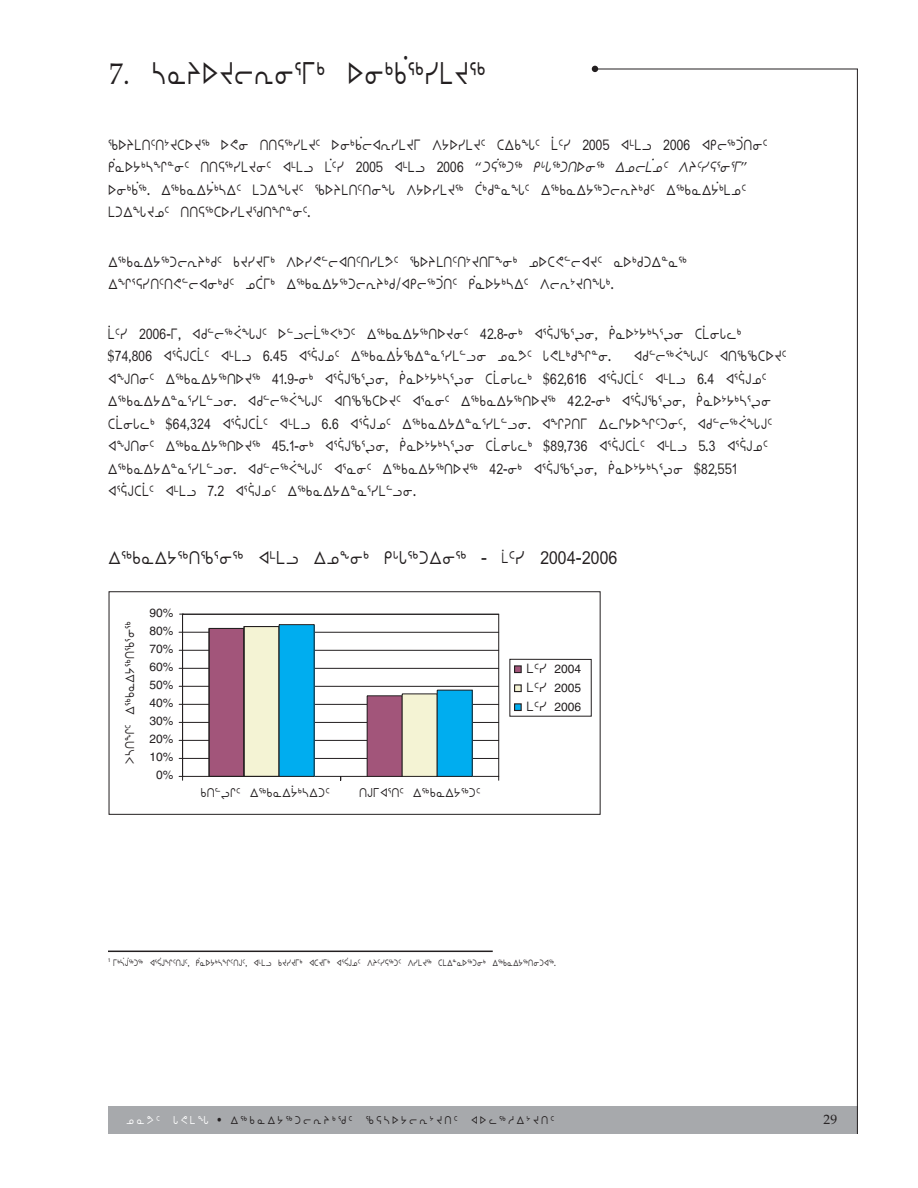
<style>
.page{position:relative;width:918px;height:1188px;background:#fff}
.page>*{position:absolute;margin:0;border:0;box-sizing:border-box;transform-origin:0 0}
.t1{font:33px "Nunacom";color:#231f20;scale:.8 1}
.t2{font:19.5px "Nunacom";color:#231f20;scale:.9 1}
.t3{font:15.75px/22.5px "Nunacom";color:#231f20;scale:.85 1}
.t4{font:13.5px "Nunacom";color:#231f20;scale:.9 1}
.t5{font:13.5px "Palatino";color:#231f20}
.t6{font:12px/19px "Helvetica";color:#231f20;text-align:justify}
.t7{font:12px "Nunacom";letter-spacing:.195em;color:#231f20;scale:.9 1}
.t8{font:9.75px "Nunacom";color:#231f20;scale:.8 1}
.s1{font-family:"Palatino";font-size:30px}
.s2{font-family:"Palatino";font-size:14.25px}
.s3{font-style:italic}
.s4{font-family:"Arial"}
.s5{font-family:"Palatino"}
.s6{font-size:15.75px}
.s7{font-family:"Nunacom";font-size:14.1px}
.s8{color:#fff}
.s9{font-family:"Helvetica"}
</style>
<div class="page">
<hr style="left:108px;top:951px;width:385px;height:1px;background:#231f20">
<div style="left:108px;top:1107px;width:749px;height:27px;background:#a7a9ac"></div>
<hr style="left:108px;top:69px;width:750px;height:1px;background:#231f20">
<hr style="left:857px;top:69px;width:1px;height:1065px;background:#231f20">
<div style="left:108px;top:54px;width:486px;height:64px;background:#fff"></div>
<svg style="left:592px;top:66px;width:6px;height:6px"></svg>
<div style="left:109px;top:591px;width:492px;height:224px;border:1px solid #231f20"></div>
<hr style="left:179px;top:758px;width:320px;height:1px;background:#231f20">
<hr style="left:179px;top:740px;width:320px;height:1px;background:#231f20">
<hr style="left:179px;top:722px;width:320px;height:1px;background:#231f20">
<hr style="left:179px;top:704px;width:320px;height:1px;background:#231f20">
<hr style="left:179px;top:686px;width:320px;height:1px;background:#231f20">
<hr style="left:179px;top:668px;width:320px;height:1px;background:#231f20">
<hr style="left:179px;top:650px;width:320px;height:1px;background:#231f20">
<hr style="left:179px;top:632px;width:320px;height:1px;background:#231f20">
<div style="left:182px;top:614px;width:317px;height:163px;border:1px solid #231f20"></div>
<div style="left:209px;top:628px;width:35px;height:148px;background:#a2557a"></div>
<div style="left:209px;top:628px;width:35px;height:148px;border:1px solid #231f20"></div>
<div style="left:367px;top:696px;width:35px;height:80px;background:#a2557a"></div>
<div style="left:367px;top:695px;width:36px;height:82px;border:1px solid #231f20"></div>
<div style="left:244px;top:627px;width:35px;height:149px;background:#f4f3d4"></div>
<div style="left:244px;top:626px;width:35px;height:150px;border:1px solid #231f20"></div>
<div style="left:402px;top:694px;width:35px;height:82px;background:#f4f3d4"></div>
<div style="left:279px;top:625px;width:35px;height:151px;background:#00adef"></div>
<div style="left:437px;top:690px;width:35px;height:86px;background:#00adef"></div>
<div style="left:437px;top:690px;width:36px;height:87px;border:1px solid #231f20"></div>
<hr style="left:182px;top:614px;width:1px;height:162px;background:#231f20">
<div style="left:509px;top:659px;width:83px;height:58px;border:1px solid #231f20"></div>
<div style="left:515px;top:666px;width:6px;height:7px;background:#a2557a"></div>
<div style="left:514px;top:665px;width:8px;height:8px;border:1px solid #231f20"></div>
<div style="left:515px;top:685px;width:6px;height:7px;background:#f4f3d4"></div>
<div style="left:514px;top:684px;width:8px;height:8px;border:1px solid #231f20"></div>
<svg style="left:516px;top:705px;width:4px;height:4px"></svg>
<div style="left:514px;top:703px;width:8px;height:8px;border:1px solid #231f20"></div>
<h1 class="t1" style="left:110px;top:53px;width:472px"><span class="s1">7.</span> NNPSJOEI3U4 SI4+V6YMJ6</h1>
<p class="t3" style="left:108px;top:133px;width:778px">CSPMT5T0JBSJ6 S?I TTC6YMJ5 SI4+VOXEYMJU W/SYMJ5 BWVZ5 ]M5Y @))% X7ML @))^ XRO6+GTI5 +RNS/4NQ8I5 TTC6YMJI5 X7ML +M5Y @))% X7ML @))^ <span class="s2">“</span><span class="s3">G+C6G6 R[Z6GTSI6 WKO+MK5 WP5YC3I3U</span><span class="s2">” </span>SI4+V6. W6VNW+/4NW5 MGWZJ5 CSPMT5TIZ W/SYMJ6 +B4F8NZ5 W6VNW/6GOEP4F5 W6VNW+/4MK5<br>MGWZJK5 TTC6BSYMJDTQ8I5.</p>
<p class="t3" style="left:108px;top:250px;width:683px">W6VNW/6GOEP4F5 VJYJU4 WSY?9OXT5TYMK5 CSPMT5T0JTU1I4 KSB?9OXJ5 NS4FGW8N6<br>WQ3CYT5T?9OXI4F5 K+BU4 W6VNW/6GOEP4F\XRO6+GT5 +RNS/4NW5 WOE0JTZ4.</p>
<p class="t3" style="left:108px;top:322px;width:747px">]M5Y @))^<span class="s4">-</span>U, XF9O6+XZA5 S9LO]M6X4G5 W6VNW/6TSJI5 $@.*<span class="s4">-</span>I4 X3}CAC3LI, }RNS0/4N3LI B]MIZM4 <span class="s5">$</span>&amp;$,*)^ X3}CAB]M5 X7ML ^.$% X3}CAK5 W6VNW]/CW8N3YM9LI KNK5 Z?M4FQ8I.</p>
<p class="t3" style="left:108px;top:344px;width:800px;text-indent:525px">XF9O6+XZA5 XTCCBSJ5<br>XATI5 W6VNW/6TSJ6 $!.(<span class="s4">-</span>I4 X3}CAC3LI, }RNS0/4N3LI B]MIZM4 <span class="s5">$</span>^@,^~!^ X3}CAB]M5 X7ML ^.$ X3}CAK5<br>W6VNW/W8N3YM9LI. XF9O6+XZA5 XTCCBSJ5 X3NI5 W6VNW/6TSJ6 $@.@<span class="s4">-</span>I4 X3}CAC3LI, }RNS0/4N3LI B]MIZM4 <span class="s5">$</span>^$,#@$ X3}CAB]M5 X7ML ^.^ X3}CAK5 W6VNW/W8N3YM9LI. XQDTU WMQ/SQ5GI5, XF9O6+XZA5<br>XATI5 W6VNW/6TSJ6 $%.!<span class="s4">-</span>I4 X3}CAC3LI, }RNS0/4N3LI B]MIZM4 <span class="s5">$</span>*(,&amp;#^ X3}CAB]M5 X7ML %.# X3}CAK5<br>W6VNW/W8N3YM9LI. XF9O6+XZA5 X3NI5 W6VNW/6TSJ6 $@<span class="s4">-</span>I4 X3}CAC3LI, }RNS0/4N3LI <span class="s5">$</span>*@,%%!<br>X3}CAB]M5 X7ML &amp;.@ X3}CAK5 W6VNW/W8N3YM9LI.</p>
<p class="t2" style="left:108px;top:546px;width:568px">W6VNW/6TC3I6 X7ML WK1I4 R[Z6GWI6 <span class="s4">-</span> <span class="s6">]M</span>5Y @))$<span class="s4">-</span>@))^</p>
<p class="t4" style="left:122px;top:764px;width:160px;rotate:-90deg">SNTQ5 W6VNW/6TC3I6</p>
<p class="t6" style="left:149px;top:605px;width:26px">90%</p>
<p class="t6" style="left:149px;top:623px;width:26px">80%</p>
<p class="t6" style="left:149px;top:641px;width:26px">70%</p>
<p class="t6" style="left:149px;top:659px;width:26px">60%</p>
<p class="t6" style="left:149px;top:677px;width:26px">50%</p>
<p class="t6" style="left:149px;top:695px;width:26px">40%</p>
<p class="t6" style="left:149px;top:713px;width:26px">30%</p>
<p class="t6" style="left:149px;top:731px;width:26px">20%</p>
<p class="t6" style="left:149px;top:749px;width:26px">10%</p>
<p class="t6" style="left:156px;top:767px;width:19px">0%</p>
<p class="t4" style="left:201px;top:785px;width:145px">VT9LQ5 W6VNW]/4NWG5</p>
<p class="t4" style="left:359px;top:785px;width:136px">TAUX3T5 W6VNW/6G5</p>
<p class="t6" style="left:527px;top:660px;width:56px"><span class="s7">M5Y</span> 2004<br><span class="s7">M5Y</span> 2005<br><span class="s7">M5Y</span> 2006</p>
<p class="t8" style="left:108px;top:957px;width:561px"><sup>1</sup> U4+N+A6G6 X3+CAQ5TA5, +RNS/4NQ5TA5, X7ML VJYJU4 XBJU4 X3+CAK5 WP5YC6G5 WYMJ6 BMW8NS6GI4 W6VNW/6TIGX6.</p>
<p class="t7" style="left:126px;top:1112px;width:477px"><span class="s8">KNK5 Z?MZ</span> <span class="s9">•</span> W6VNW/6GOEP4D5 CCNS/OE0JT5 XSM6HW0JT5</p>
<p class="t5" style="left:824px;top:1114px;width:15px">29</p>
</div>
